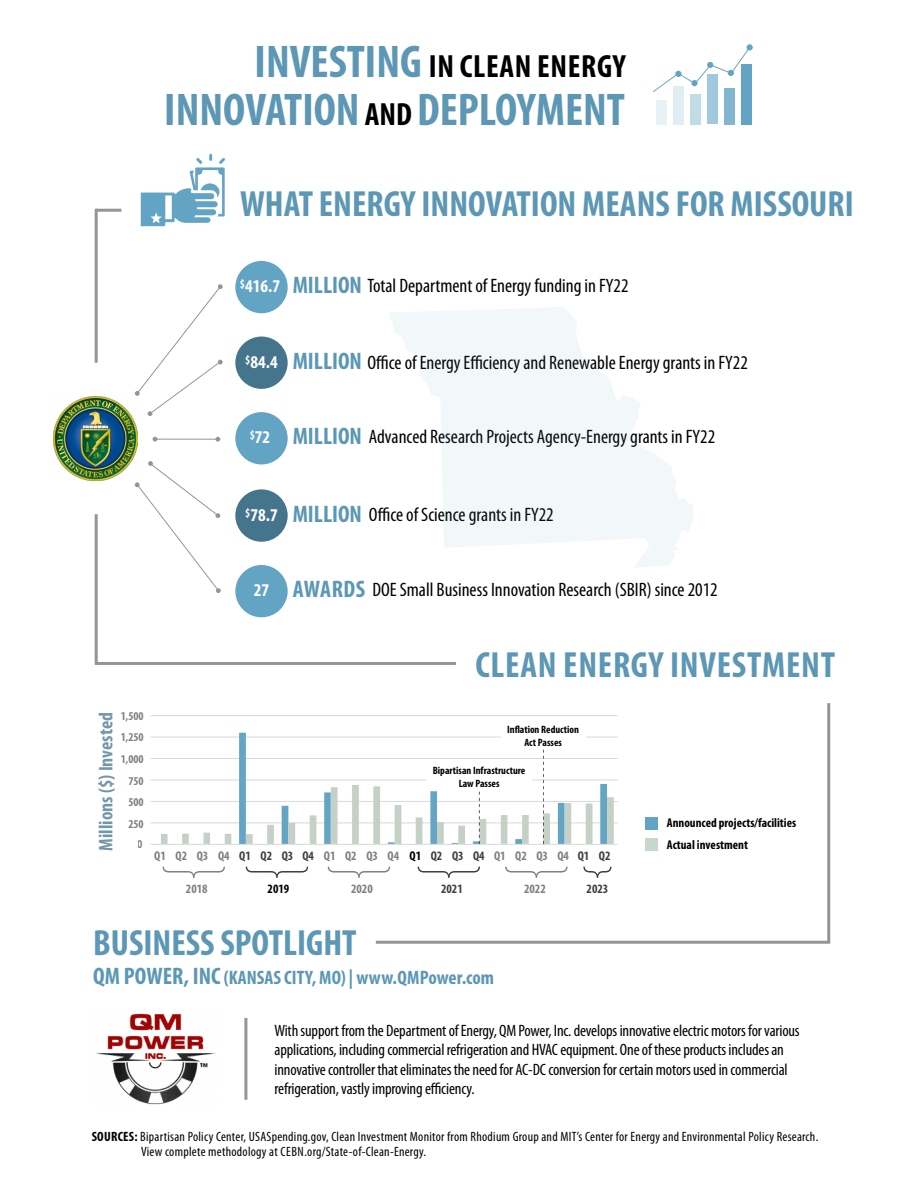
<style>
.page{position:relative;width:918px;height:1188px;background:#fff}
.page>*{position:absolute;margin:0;border:0;box-sizing:border-box;transform-origin:0 0}
.t1{font:700 condensed 46.05px "Myriad Pro";color:#5c97b5}
.t2{font:700 condensed 36.6px "Myriad Pro";color:#5c97b5}
.t3{font:700 condensed 36.6px "Myriad Pro";letter-spacing:.02em;color:#5c97b5}
.t4{font:700 condensed 32.25px "Myriad Pro";letter-spacing:.02em;color:#000}
.t5{font:700 condensed 24px "Myriad Pro";color:#5c97b5}
.t6{font:700 condensed 19.8px "Myriad Pro";color:#44758c}
.t7{font:condensed 19.5px "Myriad Pro";color:#000}
.t8{font:700 condensed 19.5px "Myriad Pro";color:#5c97b5}
.t9{font:700 condensed 18px "Myriad Pro";color:#fff}
.t10{font:condensed 16.5px/19.5px "Myriad Pro";letter-spacing:-.01em;color:#000}
.t11{font:condensed 13.5px/15px "Myriad Pro";letter-spacing:.02em;color:#000}
.t12{font:700 condensed 12.75px "Myriad Pro";color:#808080}
.t13{font:700 condensed 12.75px/21.5px "Myriad Pro";color:#000}
.t14{font:700 condensed 12.75px "Myriad Pro";color:#404040}
.t15{font:700 condensed 12px/21.6px "Myriad Pro";color:#000}
.t16{font:700 12px "Myriad Pro";color:#000;scale:.8 1}
.t17{font:700 condensed 10.65px/12.8px "Myriad Pro";color:#000;text-align:center}
.s1{font-size:46.05px;color:#5c97b5}
.s2{font-size:32.25px;color:#000}
.s3{color:#404040}
.s4{color:#000}
.s5{font-stretch:normal}
.s6{font-size:24px}
.s7{font-weight:700}
</style>
<div class="page">
<div style="left:656px;top:100px;width:11px;height:24px;background:#e8f1f6"></div>
<div style="left:673px;top:86px;width:11px;height:38px;background:#e0edf3"></div>
<div style="left:690px;top:94px;width:11px;height:30px;background:#c1dbe7"></div>
<div style="left:707px;top:75px;width:11px;height:49px;background:#a1c8dc"></div>
<div style="left:724px;top:88px;width:11px;height:36px;background:#82b6d0"></div>
<div style="left:741px;top:64px;width:11px;height:60px;background:#63a4c4"></div>
<svg style="left:653px;top:44px;width:100px;height:48px"></svg>
<div style="left:235px;top:261px;width:53px;height:52px;background:#63a4c4;border-radius:50%"></div>
<div style="left:235px;top:337px;width:53px;height:52px;background:#44758c;border-radius:50%"></div>
<div style="left:235px;top:489px;width:53px;height:53px;background:#44758c;border-radius:50%"></div>
<div style="left:235px;top:565px;width:53px;height:52px;background:#63a4c4;border-radius:50%"></div>
<div style="left:235px;top:412px;width:53px;height:52px;background:#63a4c4;border-radius:50%"></div>
<hr style="left:95px;top:209px;width:3px;height:154px;background:#939598">
<img style="left:53px;top:396px;width:85px;height:84px">
<hr style="left:96px;top:662px;width:360px;height:3px;background:#939598">
<svg style="left:141px;top:154px;width:84px;height:72px"></svg>
<hr style="left:96px;top:209px;width:25px;height:3px;background:#939598">
<hr style="left:95px;top:514px;width:3px;height:151px;background:#939598">
<svg style="left:135px;top:284px;width:88px;height:132px"></svg>
<svg style="left:135px;top:461px;width:86px;height:132px"></svg>
<svg style="left:153px;top:437px;width:4px;height:5px"></svg>
<svg style="left:215px;top:437px;width:5px;height:5px"></svg>
<hr style="left:155px;top:439px;width:63px;height:1px;background:#939598">
<svg style="left:375px;top:703px;width:456px;height:241px"></svg>
<hr style="left:150px;top:844px;width:468px;height:1px;background:#d9d9d9">
<hr style="left:150px;top:823px;width:468px;height:1px;background:#d9d9d9">
<hr style="left:150px;top:801px;width:468px;height:1px;background:#d9d9d9">
<hr style="left:150px;top:780px;width:468px;height:1px;background:#d9d9d9">
<hr style="left:150px;top:758px;width:468px;height:1px;background:#d9d9d9">
<hr style="left:150px;top:737px;width:468px;height:1px;background:#d9d9d9">
<hr style="left:150px;top:715px;width:468px;height:1px;background:#d9d9d9">
<svg style="left:163px;top:867px;width:62px;height:11px"></svg>
<svg style="left:246px;top:867px;width:62px;height:11px"></svg>
<svg style="left:328px;top:867px;width:62px;height:11px"></svg>
<svg style="left:418px;top:867px;width:62px;height:11px"></svg>
<svg style="left:505px;top:867px;width:63px;height:11px"></svg>
<svg style="left:583px;top:867px;width:29px;height:11px"></svg>
<svg style="left:161px;top:733px;width:453px;height:111px"></svg>
<div style="left:501px;top:725px;width:85px;height:21px;background:#fff"></div>
<svg style="left:389px;top:307px;width:304px;height:261px;fill:#f2f7fa"></svg>
<hr style="left:244px;top:1018px;width:3px;height:82px;background:#939598">
<img style="left:96px;top:1013px;width:119px;height:92px">
<h3 class="t4" style="left:255px;top:46px;width:373px"><span class="s1">INVESTING</span> IN CLEAN ENERGY</h3>
<h1 class="t1" style="left:164px;top:81px;width:462px">INNOVATION <span class="s2">AND</span> DEPLOYMENT</h1>
<h2 class="t2" style="left:240px;top:180px;width:615px">WHAT ENERGY INNOVATION MEANS FOR MISSOURI</h2>
<p class="t9" style="left:240px;top:275px;width:42px"><sup>$</sup>416.7</p>
<h3 class="t5" style="left:293px;top:270px;width:71px">MILLION</h3>
<p class="t7" style="left:367px;top:274px;width:263px">Total Department of Energy funding in FY22</p>
<p class="t9" style="left:245px;top:350px;width:34px"><sup>$</sup>84.4</p>
<h3 class="t5" style="left:293px;top:346px;width:71px">MILLION</h3>
<p class="t7" style="left:367px;top:351px;width:382px">Office of Energy Efficiency and Renewable Energy grants in FY22</p>
<p class="t9" style="left:250px;top:426px;width:22px"><sup>$</sup>72</p>
<h3 class="t5" style="left:293px;top:421px;width:71px">MILLION</h3>
<p class="t7" style="left:369px;top:425px;width:348px">Advanced Research Projects Agency-Energy grants in FY22</p>
<p class="t9" style="left:245px;top:503px;width:34px"><sup>$</sup>78.7</p>
<h3 class="t5" style="left:293px;top:499px;width:71px">MILLION</h3>
<p class="t7" style="left:369px;top:503px;width:186px">Office of Science grants in FY22</p>
<p class="t9" style="left:254px;top:579px;width:17px">27</p>
<h3 class="t5" style="left:293px;top:574px;width:74px">AWARDS</h3>
<p class="t7" style="left:372px;top:578px;width:347px">DOE Small Business Innovation Research (SBIR) since 2012</p>
<h2 class="t3" style="left:475px;top:642px;width:361px">CLEAN ENERGY INVESTMENT</h2>
<p class="t15" style="left:121px;top:705px;width:25px">1,500</p>
<p class="t6" style="left:94px;top:851px;width:140px;rotate:-90deg">Millions ($) Invested</p>
<p class="t15" style="left:121px;top:726px;width:25px">1,250</p>
<p class="t15" style="left:121px;top:748px;width:25px">1,000</p>
<p class="t15" style="left:128px;top:770px;width:17px">750</p>
<p class="t15" style="left:128px;top:791px;width:17px">500<br>250</p>
<p class="t16" style="left:138px;top:836px;width:8px">0</p>
<p class="t17" style="left:507px;top:723px;width:73px">Inflation Reduction<br>Act Passes</p>
<p class="t17" style="left:433px;top:764px;width:94px">Bipartisan Infrastructure<br>Law Passes</p>
<p class="t12" style="left:154px;top:848px;width:458px">Q1 Q2 Q3 Q4 <span class="s3">Q1 Q2 Q3 Q4</span> Q1 Q2 Q3 Q4 <span class="s4">Q1</span> <span class="s3">Q2 Q3 Q4</span> Q1 Q2 Q3 Q4 <span class="s3">Q1 Q2</span></p>
<p class="t12" style="left:186px;top:881px;width:23px">2018</p>
<p class="t13" style="left:268px;top:878px;width:23px">2019</p>
<p class="t12" style="left:351px;top:881px;width:23px">2020</p>
<p class="t14" style="left:441px;top:881px;width:23px">2021</p>
<p class="t12" style="left:524px;top:881px;width:23px">2022</p>
<p class="t14" style="left:587px;top:881px;width:23px">2023</p>
<p class="t13" style="left:667px;top:812px;width:131px">Announced projects/facilities<br>Actual <span class="s5">i</span>nvestment</p>
<h2 class="t2" style="left:93px;top:920px;width:265px">BUSINESS SPOTLIGHT</h2>
<p class="t8" style="left:93px;top:965px;width:402px"><span class="s6">QM POWER, INC</span> (KANSAS CITY, MO) | www.QMPower.com</p>
<p class="t10" style="left:275px;top:1020px;width:527px">With support from the Department of Energy, QM Power, Inc. develops innovative electric motors for various applications, including commercial refrigeration and HVAC equipment. One of these products includes an innovative controller that eliminates the need for AC-DC conversion for certain motors used in commercial refrigeration, vastly improving efficiency.</p>
<p class="t11" style="left:141px;top:1128px;width:679px;text-indent:-50px"><span class="s7">SOURCES:</span> Bipartisan Policy Center, USASpending.gov, Clean Investment Monitor from Rhodium Group and MIT’s Center for Energy and Environmental Policy Research.<br>View complete methodology at CEBN.org/State-of-Clean-Energy.</p>
</div>
